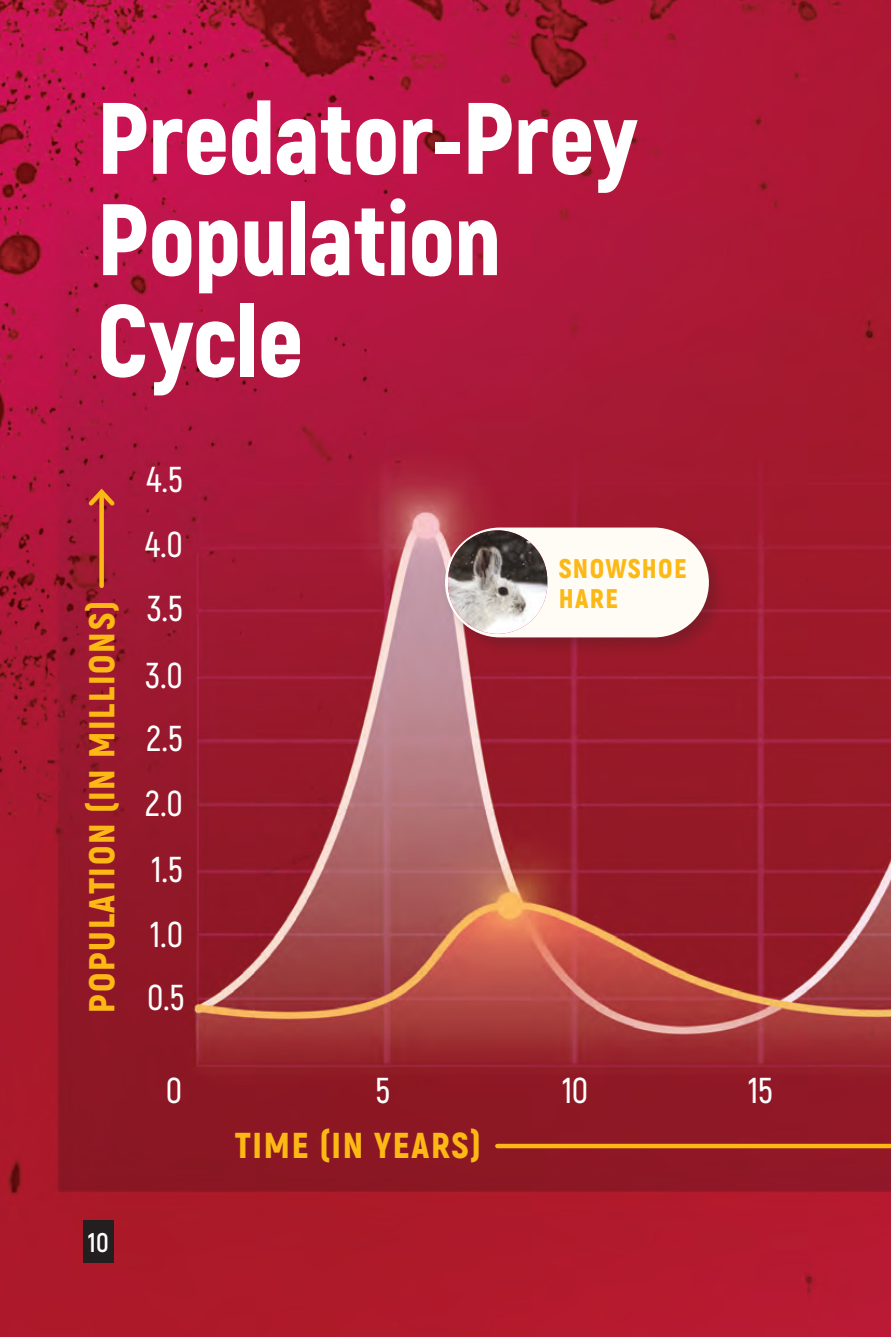
<style>
.page{position:relative;width:891px;height:1337px;background:#fff}
.page>*{position:absolute;margin:0;border:0;box-sizing:border-box;transform-origin:0 0}
.Chapter_Header{font:900 101.25px/101.2px "Akrobat";letter-spacing:-.01em;color:#fff}
.Callouts_body{font:900 36px "Akrobat";letter-spacing:.05em;color:#fcb814}
.Sub_Header{font:600 36px "Akrobat";color:#fff}
.t1{font:900 27px "Akrobat";letter-spacing:.05em;color:#fcb814}
.t2{font:700 27px "Akrobat";color:#fff}
</style>
<div class="page">
<img style="left:0;top:0;width:891px;height:1336px">
<div style="left:441px;top:523px;width:286px;height:133px;background:#231f20;opacity:.25"></div>
<div style="left:445px;top:527px;width:264px;height:110px;background:#fffcf5;border-radius:55px"></div>
<img style="left:448px;top:530px;width:99px;height:104px;border-radius:50px">
<div style="left:497px;top:1143px;width:394px;height:5px;background:#fcb814"></div>
<div style="left:99px;top:492px;width:5px;height:94px;background:#fcb814"></div>
<svg style="left:85px;top:485px;width:34px;height:25px"></svg>
<div style="left:83px;top:1220px;width:31px;height:42px;background:#231f20"></div>
<p class="Chapter_Header" style="left:97px;top:87px;width:542px">Predator-Prey<br>Population</p>
<p class="Chapter_Header" style="left:97px;top:289px;width:208px">Cycle</p>
<p class="Callouts_body" style="left:79px;top:1012px;width:413px;rotate:-90deg">POPULATION (IN MILLIONS)</p>
<p class="Sub_Header" style="left:147px;top:457px;width:38px">4.5</p>
<p class="Sub_Header" style="left:145px;top:522px;width:39px">4.0</p>
<p class="Sub_Header" style="left:147px;top:586px;width:37px">3.5</p>
<p class="Sub_Header" style="left:146px;top:654px;width:39px">3.0</p>
<p class="Sub_Header" style="left:146px;top:716px;width:38px">2.5</p>
<p class="Sub_Header" style="left:145px;top:782px;width:39px">2.0</p>
<p class="Sub_Header" style="left:152px;top:847px;width:33px">1.5</p>
<p class="Sub_Header" style="left:150px;top:912px;width:34px">1.0</p>
<p class="Sub_Header" style="left:147px;top:975px;width:39px">0.5</p>
<p class="Sub_Header" style="left:166px;top:1068px;width:18px">0</p>
<p class="t2" style="left:88px;top:1225px;width:22px">10</p>
<p class="t1" style="left:559px;top:551px;width:129px">SNOWSHOE</p>
<p class="t1" style="left:559px;top:581px;width:61px">HARE</p>
<p class="Sub_Header" style="left:376px;top:1068px;width:16px">5</p>
<p class="Sub_Header" style="left:562px;top:1068px;width:28px">10</p>
<p class="Sub_Header" style="left:748px;top:1068px;width:26px">15</p>
<p class="Callouts_body" style="left:235px;top:1121px;width:248px">TIME (IN YEARS)</p>
</div>
